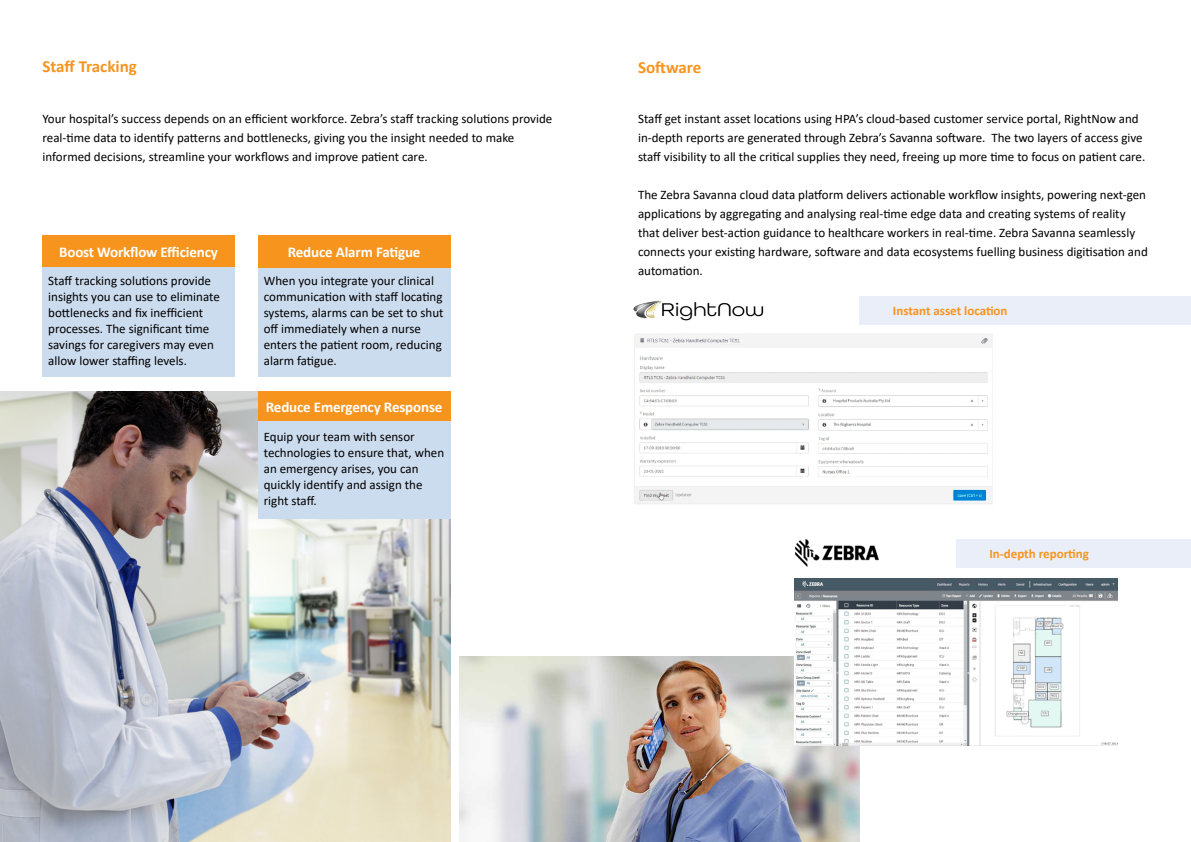
<style>
.page{position:relative;width:1191px;height:842px;background:#fff}
.page>*{position:absolute;margin:0;border:0;box-sizing:border-box;transform-origin:0 0}
.t1{font:700 17px "Calibri";color:#f7941e}
.t2{font:700 15px "Calibri";letter-spacing:-.01em;color:#fff}
.t3{font:13px/16px "Calibri";color:#000}
.t4{font:700 13px "Calibri";color:#f7941e}
</style>
<div class="page">
<img style="left:0;top:392px;width:450px;height:450px">
<img style="left:459px;top:657px;width:400px;height:185px">
<div style="left:258px;top:392px;width:192px;height:126px;background:#ccdcef"></div>
<div style="left:258px;top:392px;width:192px;height:29px;background:#f7941e"></div>
<div style="left:258px;top:235px;width:192px;height:142px;background:#ccdcef"></div>
<div style="left:258px;top:235px;width:192px;height:32px;background:#f7941e"></div>
<div style="left:43px;top:235px;width:191px;height:142px;background:#ccdcef"></div>
<div style="left:43px;top:235px;width:191px;height:31px;background:#f7941e"></div>
<img style="left:795px;top:539px;width:84px;height:28px">
<img style="left:633px;top:300px;width:131px;height:21px">
<img style="left:634px;top:333px;width:359px;height:171px">
<img style="left:795px;top:578px;width:322px;height:167px">
<div style="left:859px;top:296px;width:332px;height:29px;background:#e9eef8"></div>
<div style="left:956px;top:539px;width:235px;height:28px;background:#e9eef8"></div>
<h1 class="t1" style="left:43px;top:54px;width:96px">Staff Tracking</h1>
<h1 class="t1" style="left:638px;top:55px;width:65px">Software</h1>
<p class="t3" style="left:43px;top:109px;width:511px;line-height:19px">Your hospital’s success depends on an efficient workforce. Zebra’s staff tracking solutions provide real-time data to identify patterns and bottlenecks, giving you the insight needed to make informed decisions, streamline your workflows and improve patient care.</p>
<p class="t3" style="left:638px;top:109px;width:509px;line-height:19px">Staff get instant asset locations using HPA’s cloud-based customer service portal, RightNow and in-depth reports are generated through Zebra’s Savanna software. The two layers of access give staff visibility to all the critical supplies they need, freeing up more time to focus on patient care.</p>
<p class="t3" style="left:638px;top:185px;width:511px;line-height:19px">The Zebra Savanna cloud data platform delivers actionable workflow insights, powering next-gen applications by aggregating and analysing real-time edge data and creating systems of reality that deliver best-action guidance to healthcare workers in real-time. Zebra Savanna seamlessly connects your existing hardware, software and data ecosystems fuelling business digitisation and automation.</p>
<p class="t4" style="left:893px;top:302px;width:116px">Instant asset location</p>
<p class="t2" style="left:59px;top:241px;width:160px">Boost Workflow Efficiency</p>
<p class="t2" style="left:288px;top:241px;width:134px">Reduce Alarm Fatigue</p>
<p class="t3" style="left:48px;top:272px;width:173px">Staff tracking solutions provide insights you can use to eliminate bottlenecks and fix inefficient processes. The significant time savings for caregivers may even allow lower staffing levels.</p>
<p class="t3" style="left:264px;top:272px;width:181px">When you integrate your clinical communication with staff locating systems, alarms can be set to shut off immediately when a nurse enters the patient room, reducing alarm fatigue.</p>
<p class="t2" style="left:266px;top:396px;width:178px">Reduce Emergency Response</p>
<p class="t3" style="left:264px;top:429px;width:182px">Equip your team with sensor technologies to ensure that, when an emergency arises, you can quickly identify and assign the right staff.</p>
<p class="t4" style="left:989px;top:544px;width:101px">In-depth reporting</p>
</div>
